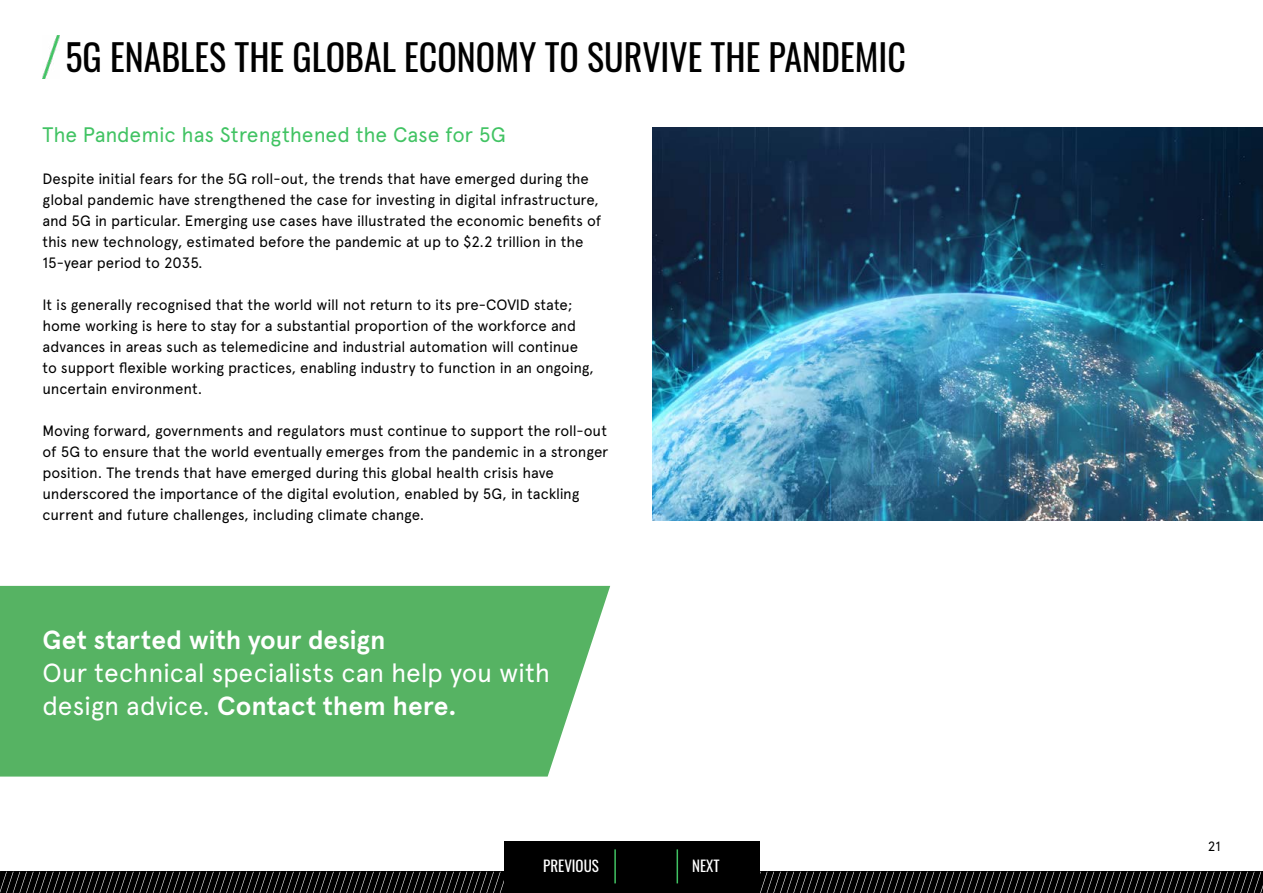
<style>
.page{position:relative;width:1263px;height:893px;background:#fff}
.page>*{position:absolute;margin:0;border:0;box-sizing:border-box;transform-origin:0 0}
.t1{font:36px "Oswald";color:#000}
.t2{font:26.25px/33px "Apercu Avnet";letter-spacing:-.005em;color:#fff}
.t3{font:700 26.25px "Apercu Avnet";letter-spacing:-.005em;color:#fff}
.t4{font:21px "Apercu Avnet";letter-spacing:-.005em;color:#41c363}
.t5{font:15px/21px "Apercu Avnet";letter-spacing:-.01em;color:#000}
.t6{font:15px "Oswald";color:#fff}
.t7{font:13.5px "Apercu Avnet";color:#000}
.s1{font-weight:700}
</style>
<div class="page">
<svg style="left:0;top:872px;width:1263px;height:21px;background:#161616"></svg>
<div style="left:504px;top:842px;width:255px;height:51px;background:#000"></div>
<hr style="left:614px;top:849px;width:2px;height:34px;background:#41c363">
<hr style="left:676px;top:849px;width:2px;height:34px;background:#41c363">
<img style="left:43px;top:35px;width:16px;height:43px">
<img style="left:653px;top:128px;width:610px;height:392px">
<div style="left:0;top:586px;width:610px;height:191px;background:#56b363"></div>
<h1 class="t1" style="left:65px;top:25px;width:842px">5G ENABLES THE GLOBAL ECONOMY TO SURVIVE THE PANDEMIC</h1>
<h3 class="t4" style="left:43px;top:119px;width:465px">The Pandemic has Strengthened the Case for 5G</h3>
<p class="t5" style="left:43px;top:167px;width:560px">Despite initial fears for the 5G roll-out, the trends that have emerged during the global pandemic have strengthened the case for investing in digital infrastructure, and 5G in particular. Emerging use cases have illustrated the economic benefits of this new technology, estimated before the pandemic at up to $2.2 trillion in the 15-year period to 2035.</p>
<p class="t5" style="left:43px;top:293px;width:553px">It is generally recognised that the world will not return to its pre-COVID state; home working is here to stay for a substantial proportion of the workforce and advances in areas such as telemedicine and industrial automation will continue to support flexible working practices, enabling industry to function in an ongoing, uncertain environment.</p>
<p class="t5" style="left:43px;top:419px;width:567px">Moving forward, governments and regulators must continue to support the roll-out of 5G to ensure that the world eventually emerges from the pandemic in a stronger position. The trends that have emerged during this global health crisis have underscored the importance of the digital evolution, enabled by 5G, in tackling current and future challenges, including climate change.</p>
<h2 class="t3" style="left:43px;top:620px;width:344px">Get started with your design</h2>
<h2 class="t2" style="left:43px;top:654px;width:509px">Our technical specialists can help you with design advice. <span class="s1">Contact them here.</span></h2>
<p class="t6" style="left:543px;top:852px;width:57px">PREVIOUS</p>
<p class="t6" style="left:692px;top:852px;width:29px">NEXT</p>
<p class="t7" style="left:1208px;top:836px;width:14px">21</p>
</div>
